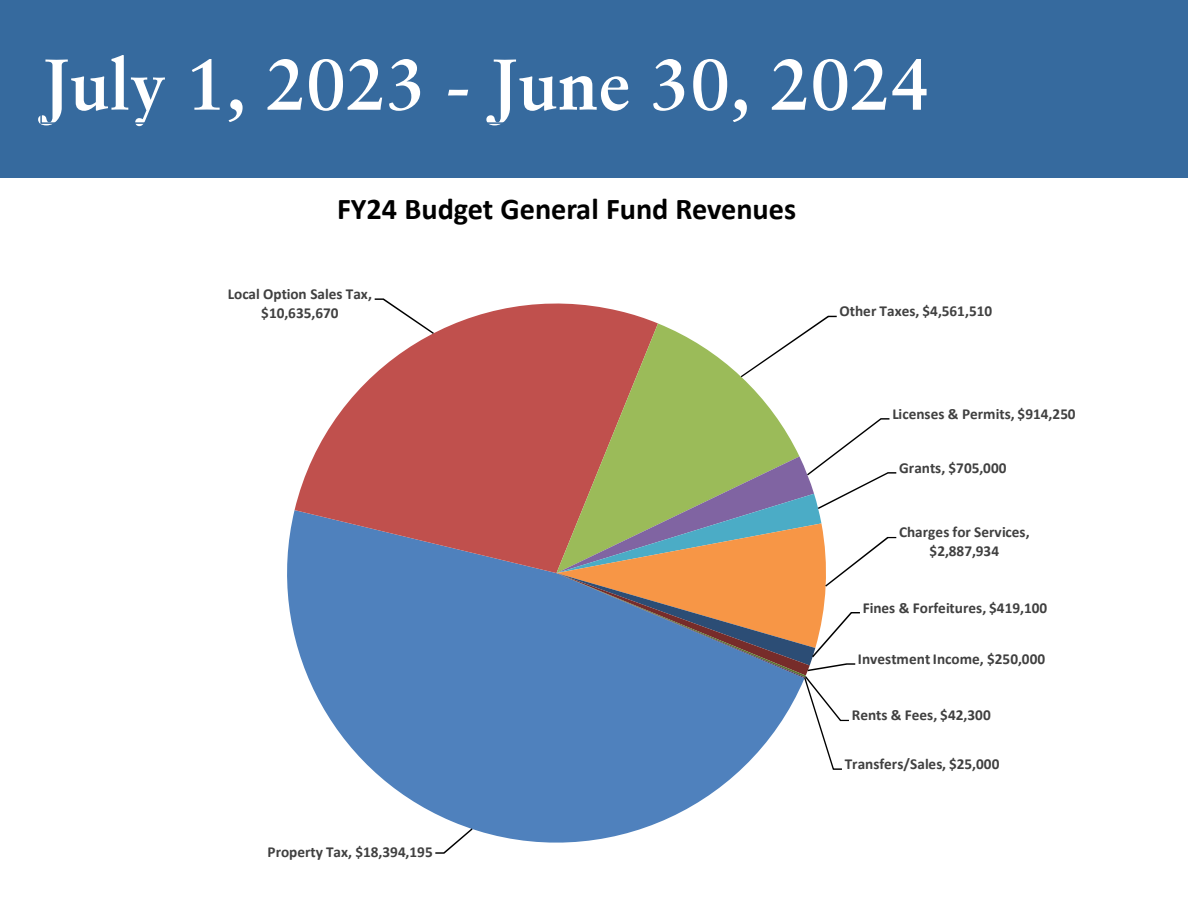
<style>
.page{position:relative;width:1188px;height:918px;background:#fff}
.page>*{position:absolute;margin:0;border:0;box-sizing:border-box;transform-origin:0 0}
.t1{font:700 72px "Sabon LT Pro";color:#fff}
.t2{font:700 30.3px "Calibri";color:#000}
.t3{font:700 15.3px/18.6px "Calibri";color:#404040;text-align:center}
</style>
<div class="page">
<svg style="left:287px;top:510px;width:454px;height:333px;fill:#4f81bd"></svg>
<svg style="left:295px;top:298px;width:362px;height:275px;fill:#c0504d"></svg>
<svg style="left:556px;top:323px;width:221px;height:95px;background:#b8986b"></svg>
<svg style="left:435px;top:828px;width:38px;height:26px"></svg>
<svg style="left:375px;top:298px;width:59px;height:36px"></svg>
<svg style="left:741px;top:316px;width:96px;height:61px"></svg>
<svg style="left:556px;top:418px;width:340px;height:352px"></svg>
<div style="left:0;top:0;width:1188px;height:177px;background:#366a9e"></div>
<p class="t1" style="left:42px;top:39px;width:890px">July 1, 2023 - June 30, 2024</p>
<p class="t2" style="left:337px;top:188px;width:461px">FY24 Budget General Fund Revenues</p>
<p class="t3" style="left:228px;top:284px;width:146px">Local Option Sales Tax, $10,635,670</p>
<p class="t3" style="left:267px;top:842px;width:167px">Property Tax, $18,394,195</p>
<p class="t3" style="left:840px;top:302px;width:154px">Other Taxes, $4,561,510</p>
<p class="t3" style="left:892px;top:404px;width:185px">Licenses &amp; Permits, $914,250</p>
<p class="t3" style="left:899px;top:458px;width:109px">Grants, $705,000</p>
<p class="t3" style="left:899px;top:523px;width:132px">Charges for Services, $2,887,934</p>
<p class="t3" style="left:863px;top:598px;width:186px">Fines &amp; Forfeitures, $419,100</p>
<p class="t3" style="left:858px;top:649px;width:189px">Investment Income, $250,000</p>
<p class="t3" style="left:852px;top:706px;width:140px">Rents &amp; Fees, $42,300</p>
<p class="t3" style="left:845px;top:754px;width:156px">Transfers/Sales, $25,000</p>
</div>
